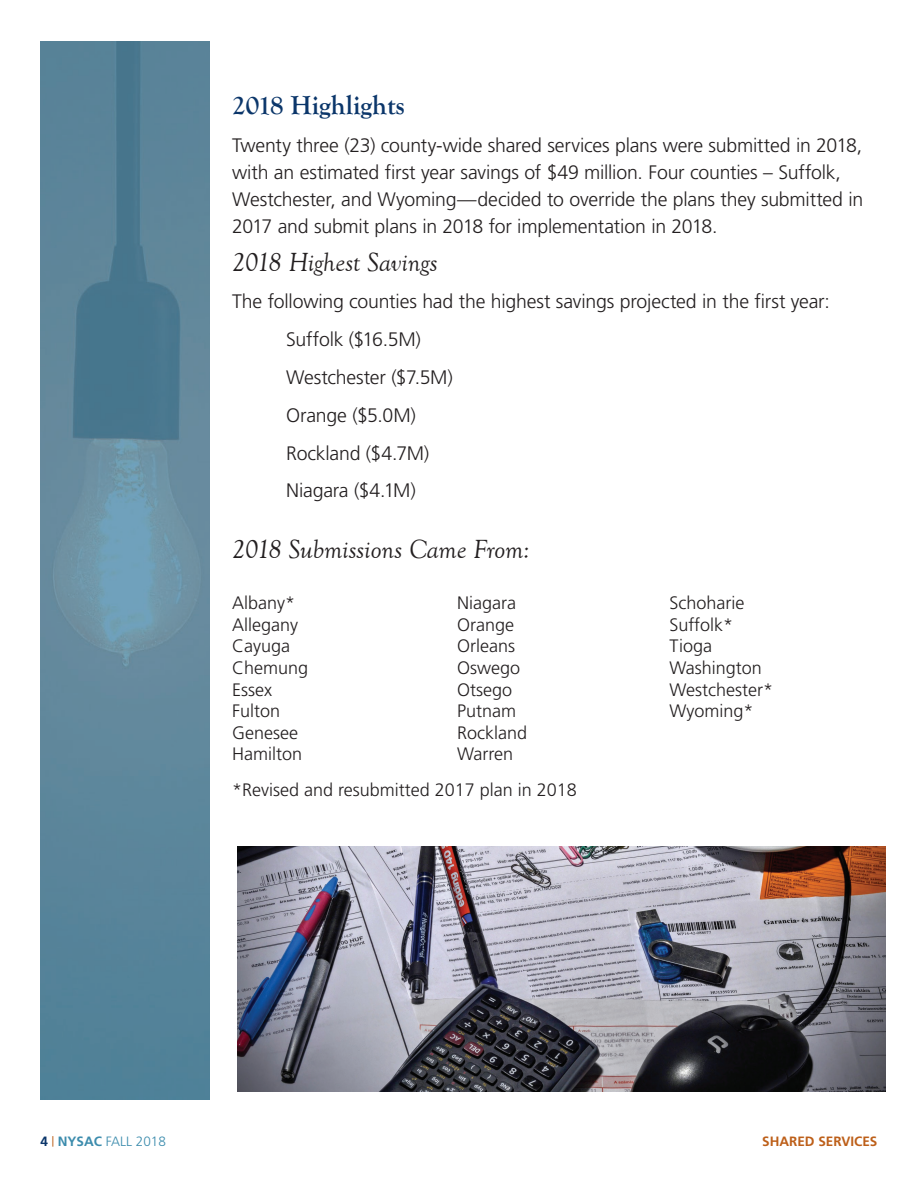
<style>
.page{position:relative;width:918px;height:1188px;background:#fff}
.page>*{position:absolute;margin:0;border:0;box-sizing:border-box;transform-origin:0 0}
.t1{font:italic 27px "Goudy Old Style T";letter-spacing:-.005em;color:#231f20}
.t2{font:700 27px "Goudy Old Style T";color:#0b366a}
.t3{font:300 19.5px/37.8px "Frutiger";letter-spacing:-.01em;color:#231f20}
.t4{font:300 18px/21.6px "Frutiger";color:#231f20}
.t5{font:300 13.5px "Frutiger";color:#3c8cad}
.t6{font:700 13.5px "Frutiger";color:#bd5f19}
.s1{font-weight:700;color:#0b366a}
.s2{font-weight:400;font-size:10.5px;color:#bd5f19}
.s3{font-weight:700}
</style>
<div class="page">
<img style="left:40px;top:41px;width:170px;height:1059px">
<img style="left:237px;top:847px;width:649px;height:244px">
<h1 class="t2" style="left:232px;top:90px;width:174px">2018 Highlights</h1>
<p class="t3" style="left:232px;top:132px;width:633px;line-height:27px">Twenty three (23) county-wide shared services plans were submitted in 2018, with an estimated first year savings of $49 million. Four counties – Suffolk, Westchester, and Wyoming—decided to override the plans they submitted in 2017 and submit plans in 2018 for implementation in 2018.</p>
<h1 class="t1" style="left:232px;top:247px;width:207px">2018 Highest Savings</h1>
<p class="t3" style="left:286px;top:283px;width:545px;text-indent:-54px">The following counties had the highest savings projected in the first year:<br>Suffolk ($16.5M)<br>Westchester ($7.5M)<br>Orange ($5.0M)<br>Rockland ($4.7M)<br>Niagara ($4.1M)</p>
<h1 class="t1" style="left:232px;top:535px;width:299px">2018 Submissions Came From:</h1>
<p class="t4" style="left:232px;top:592px;width:78px">Albany*<br>Allegany<br>Cayuga<br>Chemung<br>Essex<br>Fulton<br>Genesee<br>Hamilton</p>
<p class="t4" style="left:457px;top:592px;width:72px">Niagara<br>Orange<br>Orleans<br>Oswego<br>Otsego<br>Putnam<br>Rockland<br>Warren</p>
<p class="t4" style="left:670px;top:592px;width:105px">Schoharie<br>Suffolk*<br>Tioga<br>Washington<br>Westchester*<br>Wyoming*</p>
<p class="t4" style="left:232px;top:779px;width:346px">*Revised and resubmitted 2017 plan in 2018</p>
<p class="t5" style="left:40px;top:1134px;width:127px"><span class="s1">4</span> <span class="s2">|</span> <span class="s3">NYSAC</span> FALL 2018</p>
<p class="t6" style="left:762px;top:1133px;width:117px">SHARED SERVICES</p>
</div>
